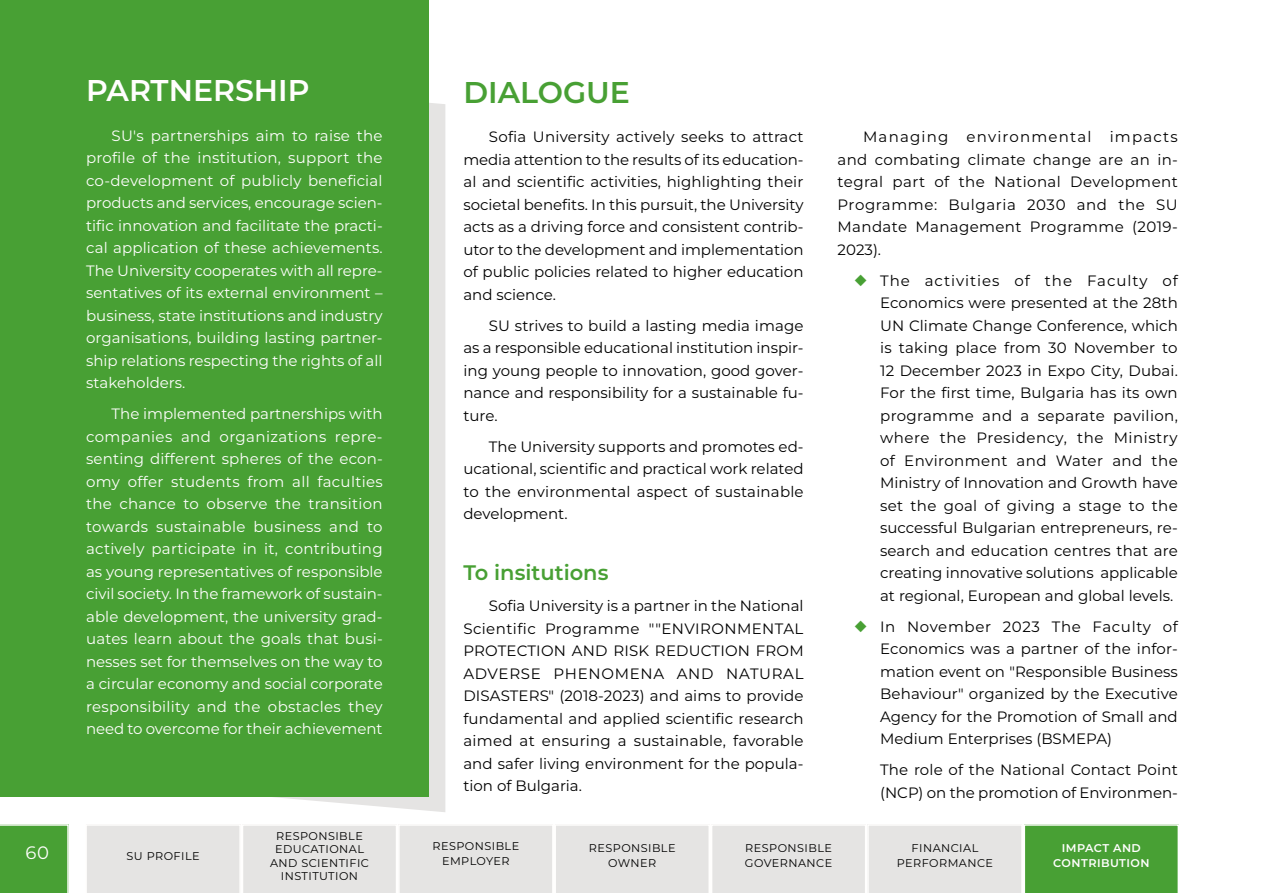
<style>
.page{position:relative;width:1263px;height:893px;background:#fff}
.page>*{position:absolute;margin:0;border:0;box-sizing:border-box;transform-origin:0 0}
.t1{font:600 30px "Montserrat";color:#fffefd}
.t2{font:600 30px "Montserrat";color:#48a034}
.t3{font:600 21px "Montserrat";color:#48a034}
.t4{font:18px "Montserrat";color:#fffefd}
.t5{font:15px/22.5px "Montserrat";color:#000;text-align:justify}
.t6{font:15px/22.5px "Montserrat";color:#fffefd;text-align:justify}
.t7{font:11.25px/15px "Montserrat";letter-spacing:.04em;color:#000;text-align:center}
.t8{font:600 11.25px/15px "Montserrat";letter-spacing:.04em;color:#fffefd;text-align:center}
.s1{font-size:21px;color:#48a034}
</style>
<div class="page">
<svg style="left:87px;top:824px;width:1092px;height:69px;background:#d1dccc"></svg>
<div style="left:0;top:824px;width:69px;height:69px;background:#48a034"></div>
<svg style="left:275px;top:103px;width:170px;height:709px;background:#e7e6e5"></svg>
<div style="left:0;top:0;width:429px;height:797px;background:#48a034"></div>
<h1 class="t1" style="left:86px;top:69px;width:225px">PARTNERSHIP</h1>
<p class="t6" style="left:86px;top:124px;width:298px;text-indent:26px">SU's partnerships aim to raise the profile of the institution, support the co-development of publicly beneficial products and services, encourage scien&shy;tific innovation and facilitate the practi&shy;cal application of these achievements.<br>The University cooperates with all repre&shy;sentatives of its external environment – business, state institutions and industry organisations, building lasting partner&shy;ship relations respecting the rights of all stakeholders.</p>
<p class="t6" style="left:86px;top:402px;width:298px;text-indent:26px">The implemented partnerships with companies and organizations repre&shy;senting different spheres of the econ&shy;omy offer students from all faculties the chance to observe the transition towards sustainable business and to actively participate in it, contributing as young representatives of responsible civil society. In the framework of sustain&shy;able development, the university grad&shy;uates learn about the goals that busi&shy;nesses set for themselves on the way to a circular economy and social corporate responsibility and the obstacles they need to overcome for their achievement</p>
<p class="t4" style="left:26px;top:840px;width:25px">60</p>
<p class="t7" style="left:127px;top:848px;width:75px">SU PROFILE</p>
<p class="t7" style="left:270px;top:828px;width:100px;line-height:13.5px">RESPONSIBLE<br>EDUCATIONAL<br>AND SCIENTIFIC<br>INSTITUTION</p>
<h1 class="t2" style="left:463px;top:71px;width:168px">DIALOGUE</h1>
<p class="t5" style="left:463px;top:125px;width:342px;text-indent:26px">Sofia University actively seeks to attract media attention to the results of its education&shy;al and scientific activities, highlighting their societal benefits. In this pursuit, the University acts as a driving force and consistent contrib&shy;utor to the development and implementation of public policies related to higher education and science.</p>
<p class="t5" style="left:463px;top:313px;width:342px;text-indent:26px">SU strives to build a lasting media image as a responsible educational institution inspir&shy;ing young people to innovation, good gover&shy;nance and responsibility for a sustainable fu&shy;ture.</p>
<p class="t5" style="left:463px;top:434px;width:342px;text-indent:26px">The University supports and promotes ed&shy;ucational, scientific and practical work related to the environmental aspect of sustainable development.</p>
<h2 class="t3" style="left:463px;top:558px;width:147px">To insitutions</h2>
<p class="t5" style="left:463px;top:594px;width:342px;text-indent:26px">Sofia University is a partner in the National Scientific Programme ""ENVIRONMENTAL PROTECTION AND RISK REDUCTION FROM ADVERSE PHENOMENA AND NATURAL DISASTERS" (2018-2023) and aims to provide fundamental and applied scientific research aimed at ensuring a sustainable, favorable and safer living environment for the popula&shy;tion of Bulgaria.</p>
<p class="t5" style="left:838px;top:125px;width:342px;text-indent:26px">Managing environmental impacts and combating climate change are an in&shy;tegral part of the National Development Programme: Bulgaria 2030 and the SU Mandate Management Programme (2019- 2023).</p>
<p class="t5" style="left:880px;top:268px;width:299px;text-indent:-26px"><span class="s1">◆</span> The activities of the Faculty of Economics were presented at the 28th UN Climate Change Conference, which is taking place from 30 November to 12 December 2023 in Expo City, Dubai.<br>For the first time, Bulgaria has its own programme and a separate pavilion, where the Presidency, the Ministry of Environment and Water and the Ministry of Innovation and Growth have set the goal of giving a stage to the successful Bulgarian entrepreneurs, re&shy;search and education centres that are creating innovative solutions applicable at regional, European and global levels.</p>
<p class="t5" style="left:880px;top:614px;width:299px;text-indent:-26px"><span class="s1">◆</span> In November 2023 The Faculty of Economics was a partner of the infor&shy;mation event on "Responsible Business Behaviour" organized by the Executive Agency for the Promotion of Small and Medium Enterprises (BSMEPA)</p>
<p class="t5" style="left:880px;top:758px;width:299px">The role of the National Contact Point (NCP) on the promotion of Environmen-</p>
<p class="t7" style="left:432px;top:838px;width:88px">RESPONSIBLE<br>EMPLOYER</p>
<p class="t7" style="left:589px;top:840px;width:88px">RESPONSIBLE<br>OWNER</p>
<p class="t7" style="left:897px;top:840px;width:98px">FINANCIAL<br>PERFORMANCE</p>
<p class="t8" style="left:1053px;top:840px;width:98px">IMPACT AND<br>CONTRIBUTION</p>
<p class="t7" style="left:745px;top:840px;width:89px;text-align:left">RESPONSIBLE<br>GOVERNANCE</p>
</div>
